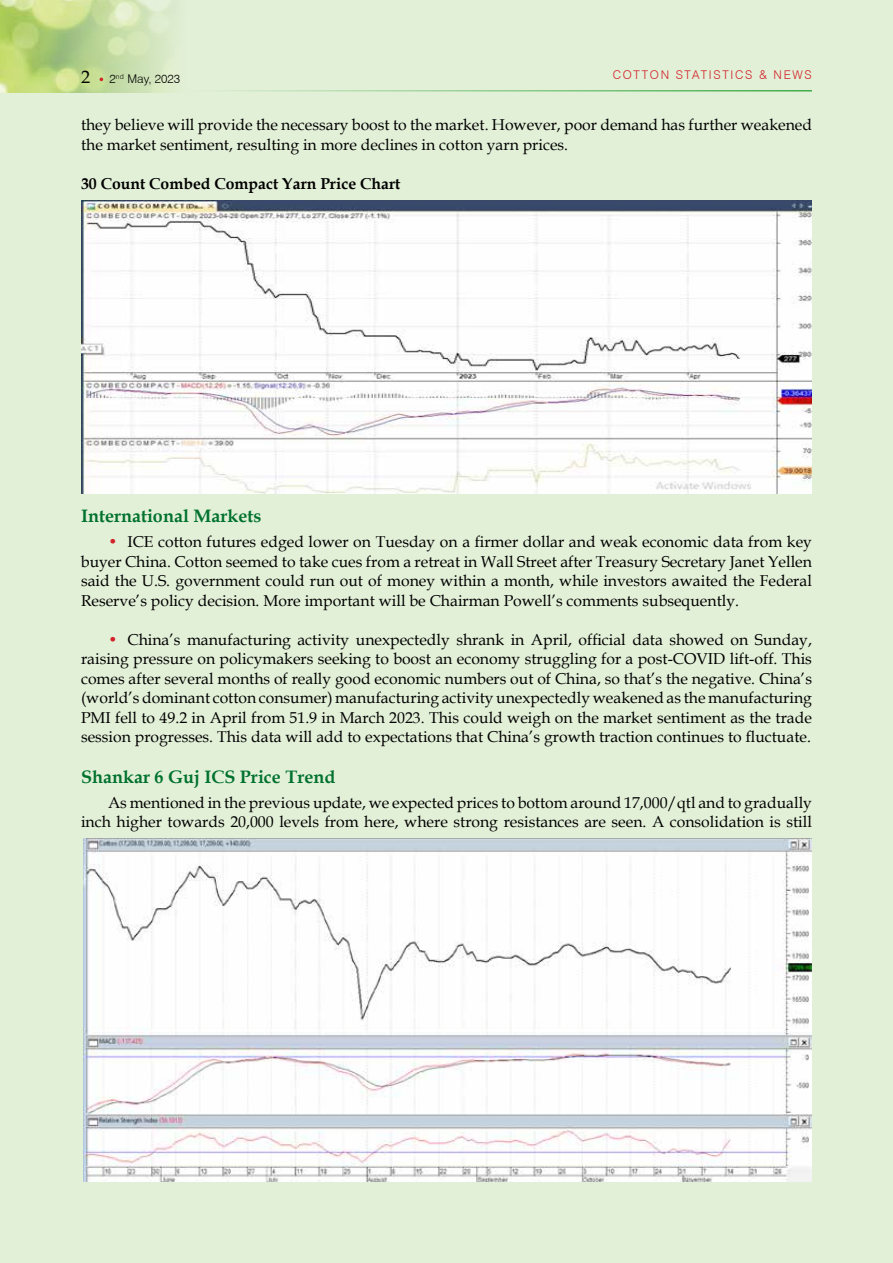
<style>
.page{position:relative;width:893px;height:1263px;background:#e3f0d8}
.page>*{position:absolute;margin:0;border:0;box-sizing:border-box;transform-origin:0 0}
.t1{font:700 18px "Book Antiqua";color:#00722e}
.t2{font:18px "Book Antiqua";color:#000}
.t3{font:15.75px/19.5px "Book Antiqua";color:#000;text-align:justify}
.t4{font:700 15.75px "Book Antiqua";color:#000}
.t5{font:300 12px "Swiss 721 BT";letter-spacing:.14em;color:#d2232a}
.t6{font:300 12px "Swiss 721 BT";color:#000}
.s1{color:#d2232a}
</style>
<div class="page">
<img style="left:0;top:0;width:175px;height:93px">
<hr style="left:186px;top:90px;width:626px;height:2px;background:#41ad49">
<img style="left:81px;top:201px;width:731px;height:293px">
<img style="left:84px;top:838px;width:728px;height:344px">
<p class="t2" style="left:81px;top:64px;width:10px">2</p>
<p class="t5" style="left:613px;top:67px;width:132px">COTTON STATISTICS</p>
<p class="t5" style="left:759px;top:67px;width:53px">&amp; N EWS</p>
<p class="t6" style="left:110px;top:71px;width:72px">2<sup>ND</sup> MAY, 2023</p>
<p class="t3" style="left:81px;top:115px;width:732px">they believe will provide the necessary boost to the market. However, poor demand has further weakened the market sentiment, resulting in more declines in cotton yarn prices.</p>
<p class="t4" style="left:81px;top:173px;width:321px">30 Count Combed Compact Yarn Price Chart</p>
<p class="t1" style="left:81px;top:504px;width:182px">International Markets</p>
<p class="t3" style="left:81px;top:532px;width:732px;text-indent:27px"><span class="s1">•</span> ICE cotton futures edged lower on Tuesday on a firmer dollar and weak economic data from key buyer China. Cotton seemed to take cues from a retreat in Wall Street after Treasury Secretary Janet Yellen said the U.S. government could run out of money within a month, while investors awaited the Federal Reserve’s policy decision. More important will be Chairman Powell’s comments subsequently.</p>
<p class="t3" style="left:81px;top:629px;width:732px;text-indent:27px"><span class="s1">•</span> China’s manufacturing activity unexpectedly shrank in April, official data showed on Sunday, raising pressure on policymakers seeking to boost an economy struggling for a post-COVID lift-off. This comes after several months of really good economic numbers out of China, so that’s the negative. China’s (world’s dominant cotton consumer) manufacturing activity unexpectedly weakened as the manufacturing PMI fell to 49.2 in April from 51.9 in March 2023. This could weigh on the market sentiment as the trade session progresses. This data will add to expectations that China’s growth traction continues to fluctuate.</p>
<p class="t1" style="left:81px;top:764px;width:256px">Shankar 6 Guj ICS Price Trend</p>
<p class="t3" style="left:81px;top:792px;width:732px;text-align:right">As mentioned in the previous update, we expected prices to bottom around 17,000/qtl and to gradually inch higher towards 20,000 levels from here, where strong resistances are seen. A consolidation is still</p>
</div>
